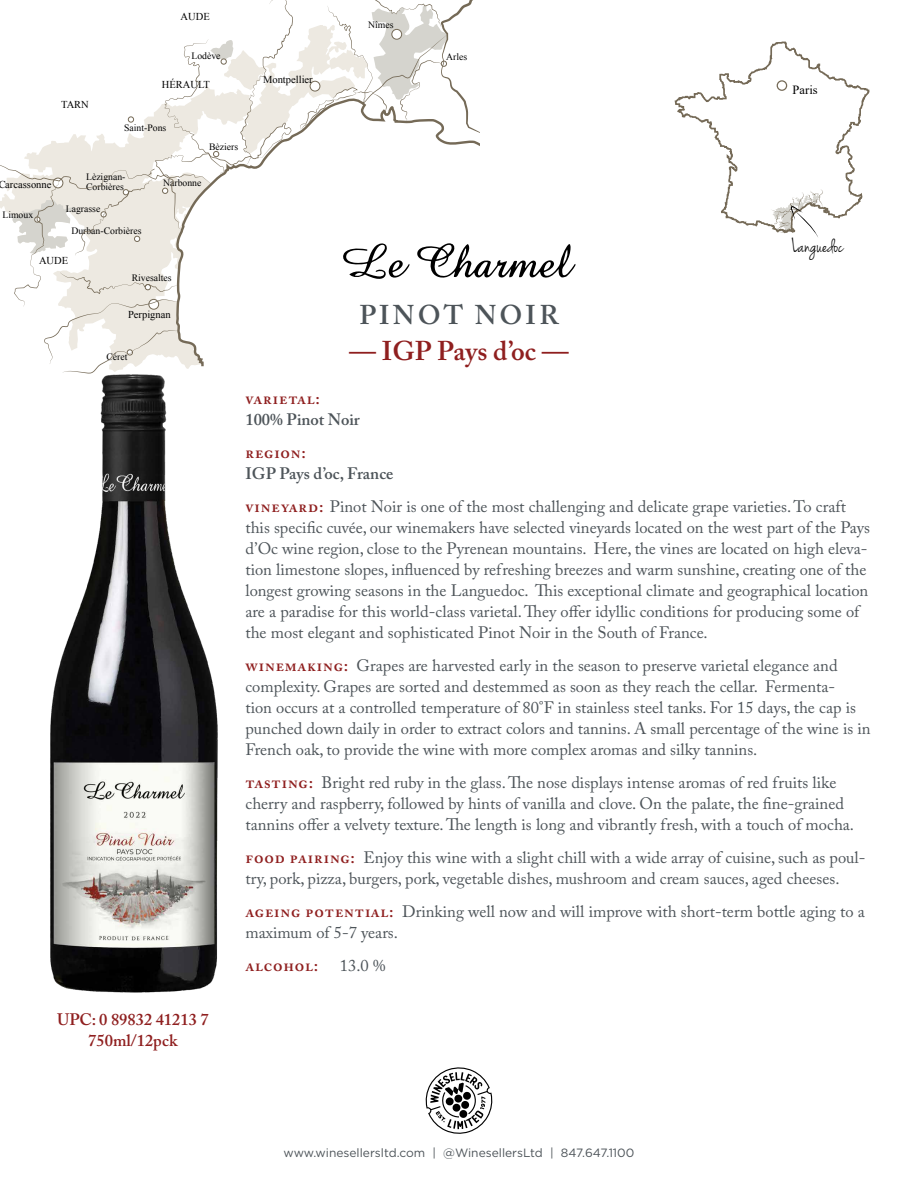
<style>
.page{position:relative;width:918px;height:1188px;background:#fff}
.page>*{position:absolute;margin:0;border:0;box-sizing:border-box;transform-origin:0 0}
.t1{font:600 27px "Adobe Caslon Pro";color:#8f1f1f}
.t2{font:600 27px "Adobe Caslon Pro";letter-spacing:.115em;color:#4d5459}
.t3{font:20.85px "Jenna Sue";color:#000}
.t4{font:16.5px/21px "Adobe Caslon Pro";color:#4d5459}
.t5{font:600 16.5px/21px "Adobe Caslon Pro";color:#8f1f1f;text-align:center}
.t6{font:600 16.5px "Adobe Caslon Pro";letter-spacing:.045em;color:#8f1f1f}
.t7{font:600 16.5px "Adobe Caslon Pro";color:#4d5459}
.t8{font:12.45px "Times New Roman";color:#000}
.t9{font:12px "Gotham";color:#4d5459}
.t10{font:10.5px "Times New Roman";color:#000}
.t11{font:9.75px/9.8px "Times New Roman";color:#000}
.s1{font-weight:600}
.s2{font-weight:600;color:#8f1f1f}
</style>
<div class="page">
<svg style="left:480px;top:244px;width:96px;height:34px"></svg>
<svg style="left:426px;top:1067px;width:66px;height:67px"></svg>
<svg style="left:0;top:0;width:293px;height:338px"></svg>
<svg style="left:300px;top:0;width:173px;height:96px"></svg>
<svg style="left:173px;top:96px;width:307px;height:242px"></svg>
<svg style="left:674px;top:41px;width:196px;height:196px"></svg>
<img style="left:44px;top:338px;width:174px;height:655px">
<p class="t10" style="left:181px;top:10px;width:31px">AUDE</p>
<p class="t11" style="left:368px;top:20px;width:27px">Nîmes</p>
<p class="t10" style="left:-2px;top:177px;width:55px">Carcassonne</p>
<p class="t11" style="left:2px;top:209px;width:32px">Limoux</p>
<p class="t10" style="left:61px;top:97px;width:29px">TARN</p>
<p class="t11" style="left:191px;top:51px;width:31px">Lodève</p>
<p class="t11" style="left:446px;top:52px;width:23px">Arles</p>
<p class="t10" style="left:263px;top:73px;width:51px">Montpellier</p>
<p class="t10" style="left:162px;top:78px;width:50px">HÉRAULT</p>
<p class="t11" style="left:124px;top:123px;width:44px">Saint-Pons</p>
<p class="t11" style="left:209px;top:142px;width:31px">Bèziers</p>
<p class="t11" style="left:86px;top:172px;width:41px">Lèzignan-<br>Corbières</p>
<p class="t11" style="left:71px;top:226px;width:72px">Durban-Corbières</p>
<p class="t11" style="left:66px;top:204px;width:36px">Lagrasse</p>
<p class="t11" style="left:163px;top:178px;width:40px">Narbonne</p>
<p class="t10" style="left:39px;top:253px;width:31px">AUDE</p>
<p class="t11" style="left:132px;top:273px;width:41px">Rivesaltes</p>
<p class="t10" style="left:128px;top:308px;width:44px">Perpignan</p>
<p class="t11" style="left:106px;top:352px;width:23px">Céret</p>
<h1 class="t2" style="left:359px;top:299px;width:201px">PINOT NOIR</h1>
<h1 class="t1" style="left:349px;top:335px;width:221px">— IGP Pays d’oc —</h1>
<p class="t8" style="left:793px;top:81px;width:27px">Paris</p>
<p class="t3" style="left:792px;top:234px;width:53px">Languedoc</p>
<p class="t5" style="left:57px;top:1008px;width:153px">UPC: 0 89832 41213 7<br>750ml/12pck</p>
<p class="t6" style="left:245px;top:388px;width:76px">varietal:</p>
<p class="t7" style="left:245px;top:409px;width:116px">100% Pinot Noir</p>
<p class="t5" style="left:245px;top:441px;width:62px">region:</p>
<p class="t4" style="left:245px;top:456px;width:602px;line-height:33px"><span class="s1">IGP Pays d’oc, France<br></span><span class="s2">vineyard:</span> Pinot Noir is one of the most challenging and delicate grape varieties. To craft</p>
<p class="t4" style="left:245px;top:516px;width:626px">this specific cuvée, our winemakers have selected vineyards located on the west part of the Pays d’Oc wine region, close to the Pyrenean mountains. Here, the vines are located on high eleva&shy;tion limestone slopes, influenced by refreshing breezes and warm sunshine, creating one of the longest growing seasons in the Languedoc. This exceptional climate and geographical location are a paradise for this world-class varietal. They offer idyllic conditions for producing some of the most elegant and sophisticated Pinot Noir in the South of France.</p>
<p class="t4" style="left:245px;top:654px;width:627px"><span class="s2">winemaking:</span> Grapes are harvested early in the season to preserve varietal elegance and complexity. Grapes are sorted and destemmed as soon as they reach the cellar. Fermenta-<br>tion occurs at a controlled temperature of 80°F in stainless steel tanks. For 15 days, the cap is punched down daily in order to extract colors and tannins. A small percentage of the wine is in French oak, to provide the wine with more complex aromas and silky tannins.</p>
<p class="t4" style="left:245px;top:771px;width:610px"><span class="s2">tasting:</span> Bright red ruby in the glass. The nose displays intense aromas of red fruits like cherry and raspberry, followed by hints of vanilla and clove. On the palate, the fine-grained tannins offer a velvety texture. The length is long and vibrantly fresh, with a touch of mocha.</p>
<p class="t4" style="left:245px;top:846px;width:622px"><span class="s2">food pairing:</span> Enjoy this wine with a slight chill with a wide array of cuisine, such as poul&shy;try, pork, pizza, burgers, pork, vegetable dishes, mushroom and cream sauces, aged cheeses.</p>
<p class="t4" style="left:245px;top:901px;width:621px"><span class="s2">ageing potential:</span> Drinking well now and will improve with short-term bottle aging to a maximum of 5-7 years.</p>
<p class="t6" style="left:245px;top:955px;width:74px">alcohol:</p>
<p class="t4" style="left:340px;top:955px;width:47px">13.0 %</p>
<p class="t9" style="left:284px;top:1145px;width:352px">www.winesellersltd.com | @WinesellersLtd | 847.647.1100</p>
</div>
